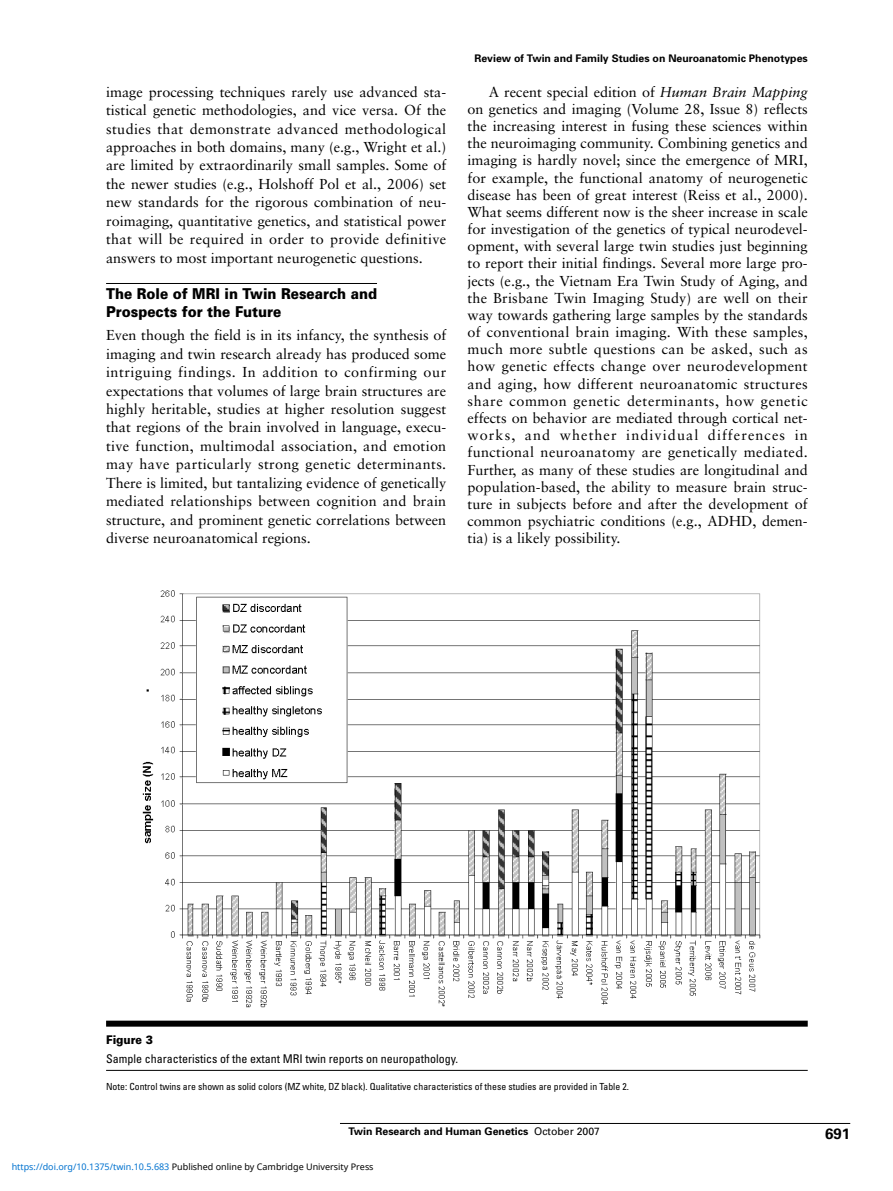
<style>
.page{position:relative;width:893px;height:1191px;background:#fff}
.page>*{position:absolute;margin:0;border:0;box-sizing:border-box;transform-origin:0 0}
.t1{font:900 15px/18.8px "Univers";color:#000;scale:.9 1}
.t2{font:700 15px "Univers";color:#000}
.t3{font:14.4px/17.1px "Sabon";color:#000;text-align:justify}
.t4{font:condensed 12px "Univers";color:#000}
.t5{font:900 12px "Univers";color:#000;scale:.9 1}
.t6{font:700 10.5px "Univers";color:#000}
.t7{font:condensed 9.75px "Univers";color:#000}
.t8{font:9px "Noto Sans";color:#000}
.s1{font-style:italic}
.s2{font-weight:400}
.s3{color:#0172cf}
</style>
<div class="page">
<hr style="left:106px;top:283px;width:271px;height:1px;background:#000">
<img style="left:142px;top:590px;width:619px;height:418px">
<div style="left:106px;top:1020px;width:702px;height:6px;background:#000"></div>
<hr style="left:106px;top:1070px;width:702px;height:1px;background:#000">
<hr style="left:340px;top:1123px;width:510px;height:1px;background:#000">
<p class="t3" style="left:106px;top:84px;width:342px;line-height:18.5px">image processing techniques rarely use advanced sta&shy;tistical genetic methodologies, and vice versa. Of the studies that demonstrate advanced methodological approaches in both domains, many (e.g., Wright et al.) are limited by extraordinarily small samples. Some of the newer studies (e.g., Holshoff Pol et al., 2006) set new standards for the rigorous combination of neu&shy;roimaging, quantitative genetics, and statistical power that will be required in order to provide definitive answers to most important neurogenetic questions.</p>
<p class="t1" style="left:106px;top:285px;width:303px">The Role of MRI in Twin Research and<br>Prospects for the Future</p>
<p class="t3" style="left:106px;top:327px;width:342px;line-height:18.5px">Even though the field is in its infancy, the synthesis of imaging and twin research already has produced some intriguing findings. In addition to confirming our expectations that volumes of large brain structures are highly heritable, studies at higher resolution suggest that regions of the brain involved in language, execu&shy;tive function, multimodal association, and emotion may have particularly strong genetic determinants.<br>There is limited, but tantalizing evidence of genetically mediated relationships between cognition and brain structure, and prominent genetic correlations between diverse neuroanatomical regions.</p>
<p class="t6" style="left:474px;top:55px;width:335px">Review of Twin and Family Studies on Neuroanatomic Phenotypes</p>
<p class="t3" style="left:468px;top:84px;width:342px;text-indent:21px">A recent special edition of <span class="s1">Human Brain Mapping </span>on genetics and imaging (Volume 28, Issue 8) reflects the increasing interest in fusing these sciences within the neuroimaging community. Combining genetics and imaging is hardly novel; since the emergence of MRI, for example, the functional anatomy of neurogenetic disease has been of great interest (Reiss et al., 2000).<br>What seems different now is the sheer increase in scale for investigation of the genetics of typical neurodevel&shy;opment, with several large twin studies just beginning to report their initial findings. Several more large pro&shy;jects (e.g., the Vietnam Era Twin Study of Aging, and the Brisbane Twin Imaging Study) are well on their way towards gathering large samples by the standards of conventional brain imaging. With these samples, much more subtle questions can be asked, such as how genetic effects change over neurodevelopment and aging, how different neuroanatomic structures share common genetic determinants, how genetic effects on behavior are mediated through cortical net&shy;works, and whether individual differences in functional neuroanatomy are genetically mediated.<br>Further, as many of these studies are longitudinal and population-based, the ability to measure brain struc&shy;ture in subjects before and after the development of common psychiatric conditions (e.g., ADHD, demen&shy;tia) is a likely possibility.</p>
<p class="t5" style="left:106px;top:1035px;width:53px">Figure 3</p>
<p class="t4" style="left:106px;top:1054px;width:354px">Sample characteristics of the extant MRI twin reports on neuropathology.</p>
<p class="t7" style="left:106px;top:1082px;width:524px">Note: Control twins are shown as solid colors (MZ white, DZ black). Qualitative characteristics of these studies are provided in Table 2.</p>
<p class="t6" style="left:348px;top:1127px;width:253px">Twin Research and Human Genetics <span class="s2">October 2007</span></p>
<p class="t8" style="left:12px;top:1160px;width:363px"><span class="s3">https://doi.org/10.1375/twin.10.5.683</span> Published online by Cambridge University Press</p>
<p class="t2" style="left:825px;top:1127px;width:27px">691</p>
</div>
